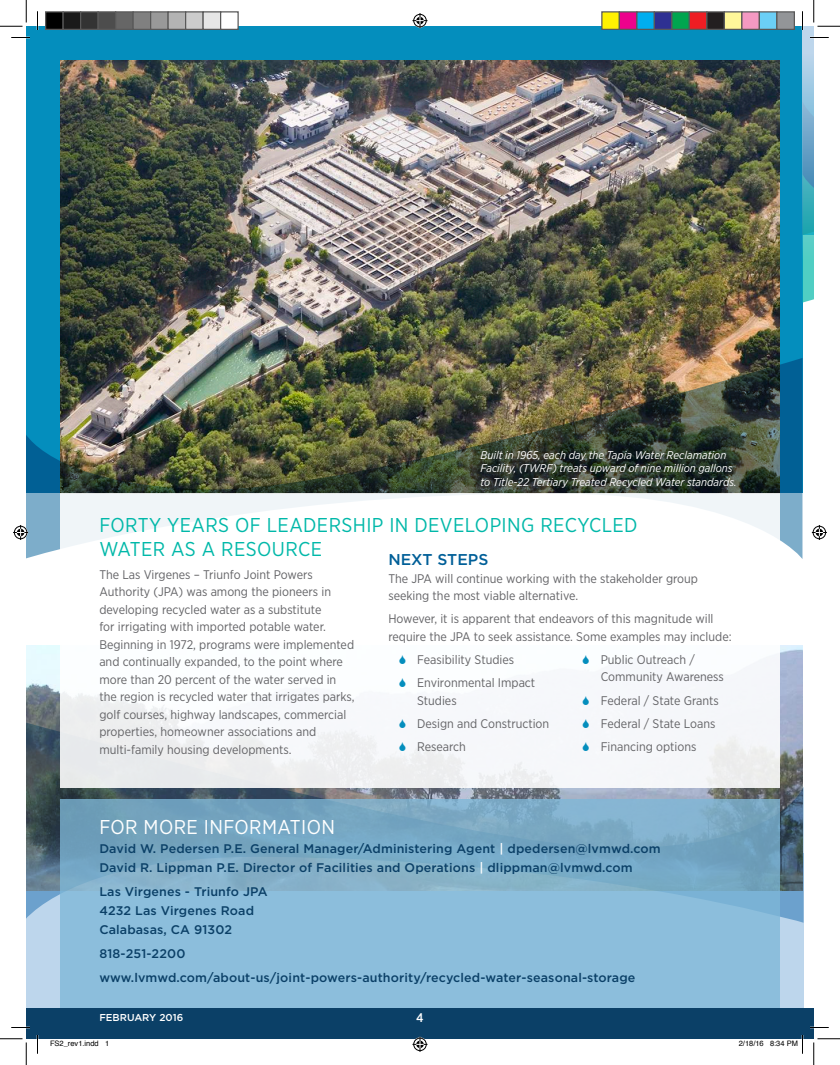
<style>
.page{position:relative;width:840px;height:1065px;background:#fff}
.page>*{position:absolute;margin:0;border:0;box-sizing:border-box;transform-origin:0 0}
.t1{font:20px/24px "Gotham Narrow";letter-spacing:.02em;color:#00b8a9}
.t2{font:20px "Gotham Narrow";letter-spacing:.02em;color:#fff}
.t3{font:500 15.62px "Gotham";color:#005f98}
.t4{font:12.5px/17.5px "Gotham Narrow";color:#636366}
.t5{font:500 12.5px/18.8px "Gotham";letter-spacing:.01em;color:#0b4067}
.t6{font:500 12.5px "Gotham Narrow";color:#fff}
.t7{font:italic 11.25px/13.8px "Gotham Narrow";color:#fff}
.t8{font:500 10px "Gotham";color:#fff}
.t9{font:7.5px "Helvetica";color:#000}
.s1{color:#fff}
</style>
<div class="page">
<div style="left:26px;top:854px;width:778px;height:185px;background:#bdd6ec"></div>
<div style="left:26px;top:26px;width:776px;height:467px;background:#048ebd"></div>
<img style="left:60px;top:60px;width:720px;height:298px">
<img style="left:26px;top:645px;width:776px;height:77px">
<img style="left:26px;top:358px;width:776px;height:201px">
<svg style="left:26px;top:722px;width:778px;height:201px;background:#667684"></svg>
<div style="left:26px;top:1008px;width:788px;height:31px;background:#0b4067"></div>
<div style="left:60px;top:493px;width:720px;height:294px;background:#fff"></div>
<svg style="left:60px;top:799px;width:720px;height:209px;background:#83b4d1"></svg>
<div style="left:802px;top:26px;width:12px;height:256px;background:#bdd6ec"></div>
<svg style="left:11px;top:37px;width:19px;height:1px"></svg>
<svg style="left:802px;top:37px;width:27px;height:266px"></svg>
<svg style="left:11px;top:1027px;width:19px;height:1px"></svg>
<svg style="left:810px;top:1027px;width:19px;height:1px"></svg>
<svg style="left:37px;top:11px;width:1px;height:19px"></svg>
<svg style="left:37px;top:1035px;width:1px;height:19px"></svg>
<svg style="left:802px;top:11px;width:1px;height:19px"></svg>
<svg style="left:0;top:0;width:27px;height:27px"></svg>
<svg style="left:0;top:1039px;width:27px;height:26px"></svg>
<svg style="left:814px;top:0;width:26px;height:27px"></svg>
<svg style="left:814px;top:1039px;width:26px;height:26px"></svg>
<svg style="left:412px;top:13px;width:16px;height:15px"></svg>
<svg style="left:412px;top:1037px;width:16px;height:15px"></svg>
<svg style="left:13px;top:525px;width:15px;height:15px"></svg>
<svg style="left:812px;top:525px;width:15px;height:15px"></svg>
<div style="left:46px;top:12px;width:17px;height:17px;background:#000"></div>
<div style="left:45px;top:11px;width:19px;height:19px;border:1px solid #595959"></div>
<div style="left:63px;top:12px;width:18px;height:17px;background:#1a1a1a"></div>
<div style="left:62px;top:11px;width:19px;height:19px;border:1px solid #595959"></div>
<div style="left:81px;top:12px;width:17px;height:17px;background:#333"></div>
<div style="left:80px;top:11px;width:19px;height:19px;border:1px solid #595959"></div>
<div style="left:98px;top:12px;width:18px;height:17px;background:#4d4d4d"></div>
<div style="left:98px;top:11px;width:18px;height:19px;border:1px solid #595959"></div>
<div style="left:116px;top:12px;width:17px;height:17px;background:#666"></div>
<div style="left:115px;top:11px;width:19px;height:19px;border:1px solid #595959"></div>
<div style="left:133px;top:12px;width:18px;height:17px;background:#808080"></div>
<div style="left:132px;top:11px;width:19px;height:19px;border:1px solid #595959"></div>
<div style="left:151px;top:12px;width:17px;height:17px;background:#999"></div>
<div style="left:150px;top:11px;width:19px;height:19px;border:1px solid #595959"></div>
<div style="left:168px;top:12px;width:18px;height:17px;background:#b3b3b3"></div>
<div style="left:168px;top:11px;width:18px;height:19px;border:1px solid #595959"></div>
<div style="left:186px;top:12px;width:17px;height:17px;background:#ccc"></div>
<div style="left:185px;top:11px;width:19px;height:19px;border:1px solid #595959"></div>
<div style="left:203px;top:12px;width:18px;height:17px;background:#e6e6e6"></div>
<div style="left:202px;top:11px;width:19px;height:19px;border:1px solid #595959"></div>
<div style="left:221px;top:12px;width:17px;height:17px;background:#fff"></div>
<div style="left:220px;top:11px;width:19px;height:19px;border:1px solid #595959"></div>
<div style="left:602px;top:12px;width:17px;height:17px;background:#fff101"></div>
<div style="left:601px;top:11px;width:19px;height:19px;border:1px solid #595959"></div>
<div style="left:619px;top:12px;width:18px;height:17px;background:#ed028c"></div>
<div style="left:619px;top:11px;width:19px;height:19px;border:1px solid #595959"></div>
<div style="left:637px;top:12px;width:17px;height:17px;background:#00aeef"></div>
<div style="left:636px;top:11px;width:19px;height:19px;border:1px solid #595959"></div>
<div style="left:654px;top:12px;width:18px;height:17px;background:#2e3092"></div>
<div style="left:654px;top:11px;width:18px;height:19px;border:1px solid #595959"></div>
<div style="left:672px;top:12px;width:17px;height:17px;background:#00a54f"></div>
<div style="left:671px;top:11px;width:19px;height:19px;border:1px solid #595959"></div>
<div style="left:689px;top:12px;width:18px;height:17px;background:#ee1d23"></div>
<div style="left:689px;top:11px;width:19px;height:19px;border:1px solid #595959"></div>
<div style="left:707px;top:12px;width:17px;height:17px;background:#231f20"></div>
<div style="left:706px;top:11px;width:19px;height:19px;border:1px solid #595959"></div>
<div style="left:724px;top:12px;width:18px;height:17px;background:#fff79a"></div>
<div style="left:724px;top:11px;width:18px;height:19px;border:1px solid #595959"></div>
<div style="left:742px;top:12px;width:17px;height:17px;background:#f499c2"></div>
<div style="left:741px;top:11px;width:19px;height:19px;border:1px solid #595959"></div>
<div style="left:759px;top:12px;width:18px;height:17px;background:#6bcff6"></div>
<div style="left:759px;top:11px;width:19px;height:19px;border:1px solid #595959"></div>
<div style="left:777px;top:12px;width:17px;height:17px;background:#939598"></div>
<div style="left:776px;top:11px;width:19px;height:19px;border:1px solid #595959"></div>
<svg style="left:801px;top:1035px;width:2px;height:19px"></svg>
<p class="t7" style="left:481px;top:448px;width:258px">Built in 1965, each day the Tapia Water Reclamation<br>Facility, (TWRF) treats upward of nine million gallons to Title-22 Tertiary Treated Recycled Water standards.</p>
<h1 class="t1" style="left:99px;top:512px;width:540px">FORTY YEARS OF LEADERSHIP IN DEVELOPING RECYCLED<br>WATER AS A RESOURCE</h1>
<p class="t3" style="left:388px;top:551px;width:102px">NEXT STEPS</p>
<p class="t4" style="left:388px;top:569px;width:311px">The JPA will continue working with the stakeholder group seeking the most viable alternative.</p>
<p class="t4" style="left:388px;top:610px;width:345px">However, it is apparent that endeavors of this magnitude will require the JPA to seek assistance. Some examples may include:</p>
<p class="t4" style="left:417px;top:648px;width:120px;line-height:23.1px">Feasibility Studies<br>Environmental Impact</p>
<p class="t4" style="left:417px;top:688px;width:134px;line-height:23.1px">Studies<br>Design and Construction<br>Research</p>
<p class="t4" style="left:99px;top:565px;width:257px">The Las Virgenes – Triunfo Joint Powers Authority (JPA) was among the pioneers in developing recycled water as a substitute<br>for irrigating with imported potable water.<br>Beginning in 1972, programs were implemented and continually expanded, to the point where more than 20 percent of the water served in the region is recycled water that irrigates parks, golf courses, highway landscapes, commercial properties, homeowner associations and multi-family housing developments.</p>
<p class="t4" style="left:601px;top:651px;width:125px">Public Outreach /<br>Community Awareness</p>
<p class="t4" style="left:601px;top:688px;width:120px;line-height:23.1px">Federal / State Grants<br>Federal / State Loans<br>Financing options</p>
<h1 class="t2" style="left:99px;top:815px;width:237px">FOR MORE INFORMATION</h1>
<p class="t5" style="left:99px;top:839px;width:563px">David W. Pedersen P.E. General Manager/Administering Agent <span class="s1">|</span> dpedersen@lvmwd.com<br>David R. Lippman P.E. Director of Facilities and Operations <span class="s1">|</span> dlippman@lvmwd.com</p>
<p class="t5" style="left:99px;top:882px;width:170px">Las Virgenes - Triunfo JPA<br>4232 Las Virgenes Road<br>Calabasas, CA 91302</p>
<p class="t5" style="left:99px;top:941px;width:538px;line-height:24.4px">818-251-2200 www.lvmwd.com/about-us/joint-powers-authority/recycled-water-seasonal-storage</p>
<p class="t8" style="left:99px;top:1012px;width:85px">FEBRUARY 2016</p>
<p class="t6" style="left:416px;top:1010px;width:9px">4</p>
<p class="t9" style="left:50px;top:1038px;width:61px">FS2_rev1.indd 1</p>
<p class="t9" style="left:739px;top:1038px;width:61px">2/18/16 8:34 PM</p>
</div>
